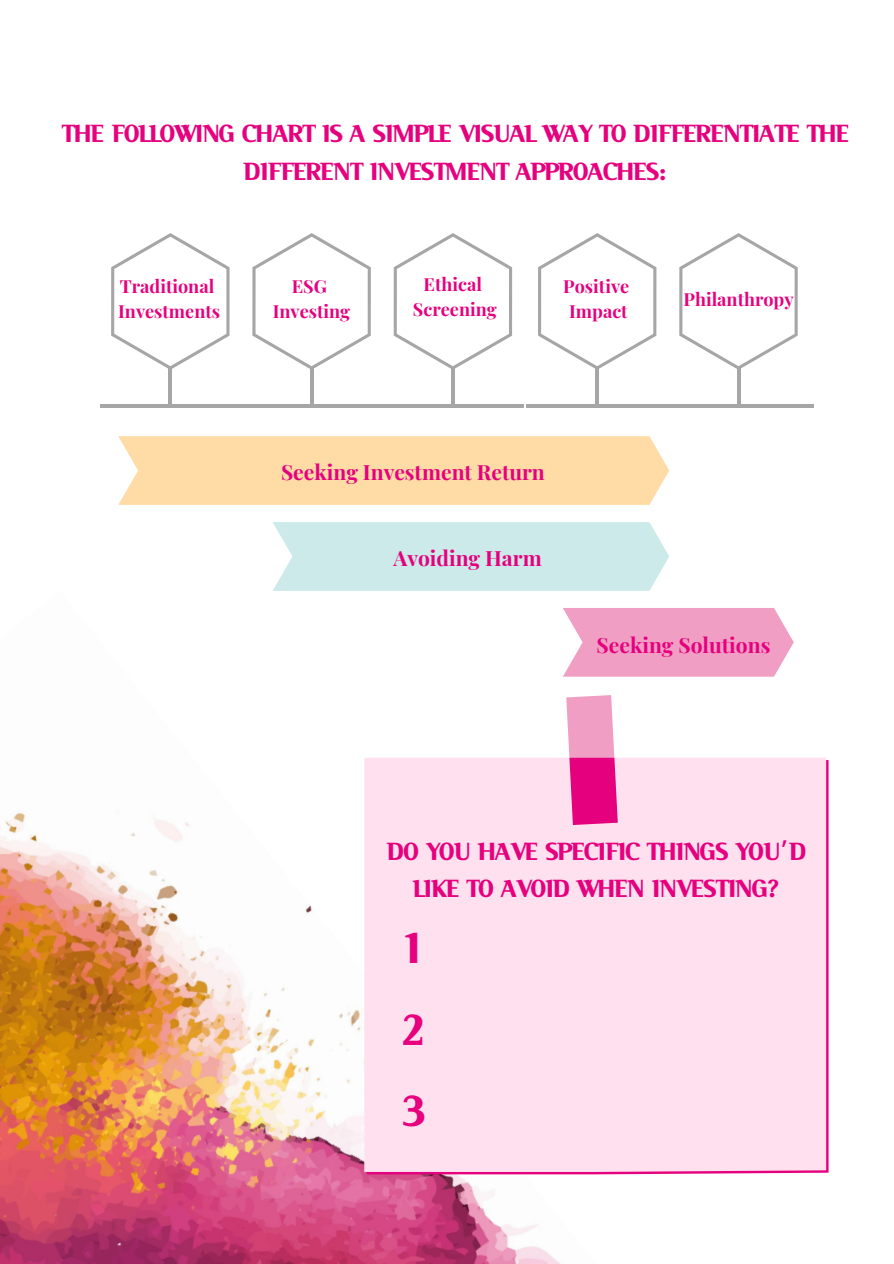
<style>
.page{position:relative;width:894px;height:1264px;background:#fff}
.page>*{position:absolute;margin:0;border:0;box-sizing:border-box;transform-origin:0 0}
.t1{font:900 47.25px/81.3px "Serif";color:#e6007e;text-align:justify}
.t2{font:900 27px/37.2px "Serif";letter-spacing:.05em;color:#e6007e;text-align:center}
.t3{font:700 21px "Playfair Display";color:#e6007e}
.t4{font:700 18px/24.8px "Playfair Display";color:#e6007e;text-align:center}
.s1{font-family:"Noto Sans Gurmukhi";font-weight:400}
</style>
<div class="page">
<img style="left:0;top:676px;width:650px;height:587px">
<svg style="left:111px;top:233px;width:118px;height:137px"></svg>
<hr style="left:169px;top:368px;width:3px;height:38px;background:#a6a6a6">
<svg style="left:252px;top:233px;width:119px;height:137px"></svg>
<hr style="left:310px;top:368px;width:3px;height:38px;background:#a6a6a6">
<svg style="left:393px;top:233px;width:119px;height:137px"></svg>
<hr style="left:451px;top:368px;width:3px;height:38px;background:#a6a6a6">
<hr style="left:170px;top:404px;width:141px;height:3px;background:#a6a6a6">
<hr style="left:311px;top:404px;width:142px;height:3px;background:#a6a6a6">
<hr style="left:453px;top:404px;width:70px;height:3px;background:#a6a6a6">
<hr style="left:100px;top:404px;width:70px;height:3px;background:#a6a6a6">
<svg style="left:538px;top:233px;width:118px;height:137px"></svg>
<hr style="left:595px;top:368px;width:3px;height:38px;background:#a6a6a6">
<svg style="left:679px;top:233px;width:118px;height:137px"></svg>
<hr style="left:736px;top:368px;width:3px;height:38px;background:#a6a6a6">
<hr style="left:597px;top:404px;width:141px;height:3px;background:#a6a6a6">
<hr style="left:738px;top:404px;width:75px;height:3px;background:#a6a6a6">
<hr style="left:526px;top:404px;width:71px;height:3px;background:#a6a6a6">
<div style="left:118px;top:436px;width:551px;height:69px;background:#ffdba5"></div>
<div style="left:273px;top:522px;width:396px;height:69px;background:#cbeae9"></div>
<svg style="left:563px;top:608px;width:230px;height:68px;background:#f2a5c8"></svg>
<div style="left:364px;top:757px;width:461px;height:414px;background:#ffe0ee"></div>
<svg style="left:566px;top:695px;width:51px;height:130px;background:#ed62ab"></svg>
<p class="t2" style="left:62px;top:115px;width:786px">THE FOLLOWING CHART IS A SIMPLE VISUAL WAY TO DIFFERENTIATE THE<br>DIFFERENT INVESTMENT APPROACHES:</p>
<p class="t4" style="left:118px;top:273px;width:103px;text-align:left">Traditional<br>Investments</p>
<p class="t4" style="left:413px;top:271px;width:85px">Ethical<br>Screening</p>
<p class="t4" style="left:273px;top:273px;width:79px">ESG<br>Investing</p>
<p class="t4" style="left:563px;top:273px;width:67px">Positive<br>Impact</p>
<p class="t4" style="left:683px;top:286px;width:112px">Philanthropy</p>
<p class="t3" style="left:281px;top:457px;width:265px">Seeking Investment Return</p>
<p class="t3" style="left:393px;top:543px;width:150px">Avoiding Harm</p>
<p class="t3" style="left:596px;top:630px;width:175px">Seeking Solutions</p>
<p class="t2" style="left:387px;top:832px;width:419px">DO YOU HAVE SPECIFIC THINGS YOU<span class="s1">’</span>D<br>LIKE TO AVOID WHEN INVESTING?</p>
<h1 class="t1" style="left:402px;top:907px;width:22px">1<br>2<br>3</h1>
</div>
